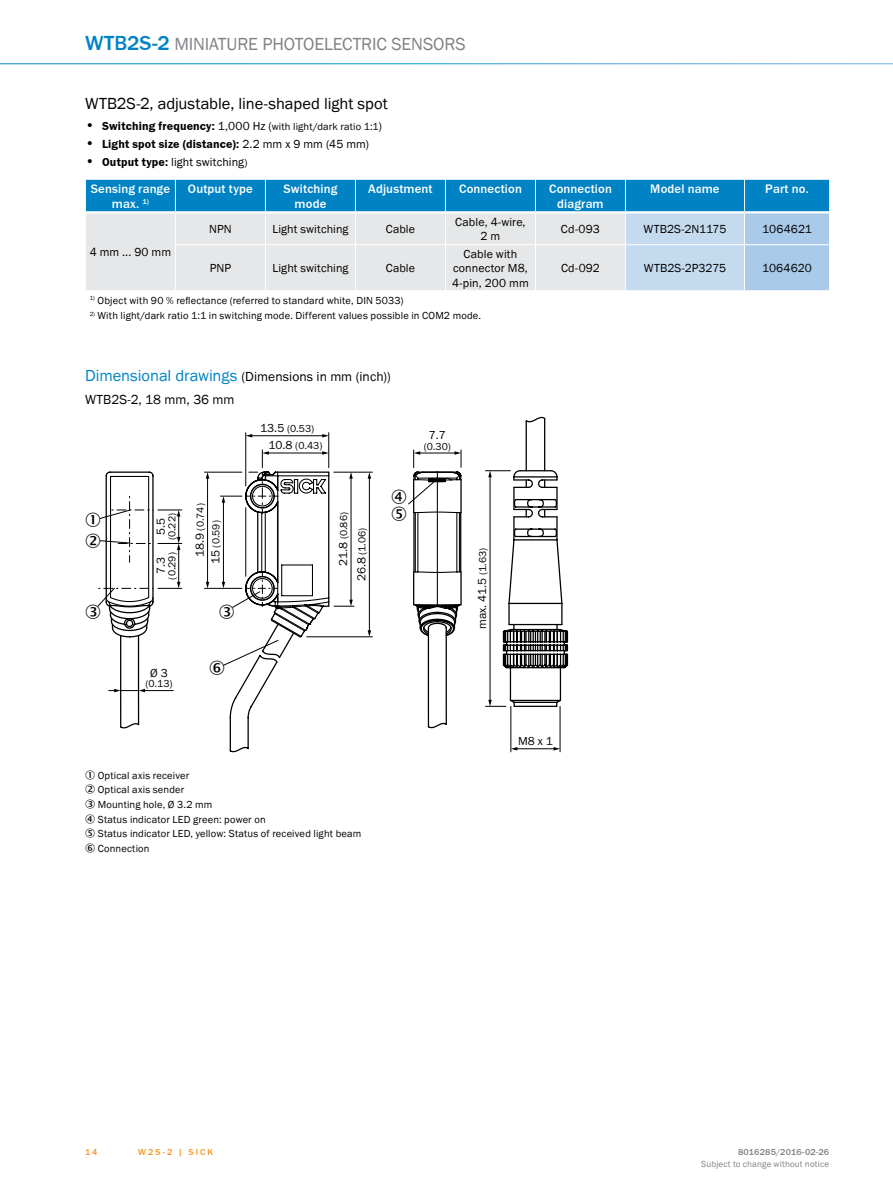
<style>
.page{position:relative;width:893px;height:1188px;background:#fff}
.page>*{position:absolute;margin:0;border:0;box-sizing:border-box;transform-origin:0 0}
.t1{font:18px "SICK Franklin";color:#808285}
.t2{font:16.5px "SICK Franklin";color:#000}
.t3{font:13.5px/23px "SICK Franklin";letter-spacing:.005em;color:#000}
.t4{font:500 12.75px/15.3px "SICK Franklin";letter-spacing:.01em;color:#fff;text-align:center}
.t5{font:12px/14.4px "SICK Franklin";letter-spacing:.01em;color:#000;text-align:center}
.t6{font:700 12px "SICK Franklin";letter-spacing:.015em;color:#000}
.t7{font:10.5px/14.7px "SICK Franklin";letter-spacing:.015em;color:#000}
.t8{font:9px "SICK Franklin";letter-spacing:.02em;color:#808285}
.t9{font:500 9px "SICK Franklin";letter-spacing:.02em;color:#808285}
.t10{font:500 9px "SICK Franklin";letter-spacing:.225em;color:#f7941e}
.s1{font-weight:500;font-size:21px;color:#0083c5}
.s2{font-size:14.25px}
.s3{font-weight:700;font-size:12px}
.s4{font-size:12px}
.s5{font-weight:400;font-size:14.25px}
.s6{font-weight:400}
.s7{font-weight:700}
.s8{font-size:10.5px}
.s9{font-size:16.5px;color:#0083c5}
</style>
<div class="page">
<svg style="left:86px;top:180px;width:743px;height:110px;background:#9ac6de"></svg>
<hr style="left:86px;top:211px;width:89px;height:2px;background:#fff">
<hr style="left:175px;top:180px;width:1px;height:31px;background:#fff">
<hr style="left:175px;top:211px;width:90px;height:2px;background:#fff">
<hr style="left:265px;top:180px;width:1px;height:31px;background:#fff">
<hr style="left:265px;top:211px;width:90px;height:2px;background:#fff">
<hr style="left:355px;top:180px;width:1px;height:31px;background:#fff">
<hr style="left:355px;top:211px;width:90px;height:2px;background:#fff">
<hr style="left:445px;top:180px;width:1px;height:31px;background:#fff">
<hr style="left:445px;top:211px;width:90px;height:2px;background:#fff">
<hr style="left:535px;top:180px;width:1px;height:31px;background:#fff">
<hr style="left:535px;top:211px;width:90px;height:2px;background:#fff">
<hr style="left:625px;top:180px;width:1px;height:31px;background:#fff">
<hr style="left:625px;top:211px;width:119px;height:2px;background:#fff">
<hr style="left:744px;top:180px;width:1px;height:31px;background:#fff">
<hr style="left:744px;top:211px;width:85px;height:2px;background:#fff">
<hr style="left:265px;top:213px;width:1px;height:31px;background:#fff">
<hr style="left:355px;top:213px;width:1px;height:31px;background:#fff">
<hr style="left:445px;top:213px;width:1px;height:31px;background:#fff">
<hr style="left:535px;top:213px;width:1px;height:31px;background:#fff">
<hr style="left:625px;top:213px;width:1px;height:31px;background:#fff">
<hr style="left:744px;top:213px;width:1px;height:31px;background:#fff">
<hr style="left:175px;top:244px;width:90px;height:1px;background:#fff">
<hr style="left:265px;top:244px;width:90px;height:1px;background:#fff">
<hr style="left:265px;top:245px;width:1px;height:45px;background:#fff">
<hr style="left:355px;top:244px;width:90px;height:1px;background:#fff">
<hr style="left:355px;top:245px;width:1px;height:45px;background:#fff">
<hr style="left:445px;top:244px;width:90px;height:1px;background:#fff">
<hr style="left:445px;top:245px;width:1px;height:45px;background:#fff">
<hr style="left:535px;top:244px;width:90px;height:1px;background:#fff">
<hr style="left:535px;top:245px;width:1px;height:45px;background:#fff">
<hr style="left:625px;top:244px;width:119px;height:1px;background:#fff">
<hr style="left:625px;top:245px;width:1px;height:45px;background:#fff">
<hr style="left:744px;top:244px;width:86px;height:1px;background:#fff">
<hr style="left:744px;top:245px;width:1px;height:45px;background:#fff">
<hr style="left:175px;top:213px;width:1px;height:31px;background:#fff">
<hr style="left:175px;top:245px;width:1px;height:45px;background:#fff">
<hr style="left:251px;top:435px;width:72px;height:1px;background:#000">
<svg style="left:246px;top:434px;width:6px;height:3px"></svg>
<svg style="left:322px;top:434px;width:6px;height:3px"></svg>
<hr style="left:328px;top:433px;width:1px;height:35px;background:#000">
<hr style="left:245px;top:433px;width:1px;height:53px;background:#000">
<hr style="left:204px;top:472px;width:38px;height:1px;background:#000">
<hr style="left:204px;top:588px;width:38px;height:1px;background:#000">
<svg style="left:108px;top:632px;width:339px;height:120px"></svg>
<svg style="left:109px;top:689px;width:64px;height:3px"></svg>
<hr style="left:560px;top:706px;width:1px;height:46px;background:#000">
<hr style="left:511px;top:706px;width:1px;height:46px;background:#000">
<hr style="left:516px;top:748px;width:39px;height:1px;background:#000">
<svg style="left:511px;top:747px;width:6px;height:4px"></svg>
<svg style="left:554px;top:747px;width:6px;height:4px"></svg>
<svg style="left:485px;top:417px;width:83px;height:291px"></svg>
<svg style="left:97px;top:471px;width:85px;height:161px"></svg>
<svg style="left:206px;top:450px;width:256px;height:225px"></svg>
<h1 class="t1" style="left:85px;top:32px;width:114px"><span class="s1">WTB2S-2</span> Miniature</h1>
<h1 class="t1" style="left:263px;top:32px;width:11px">photoelectric</h1>
<h1 class="t1" style="left:391px;top:32px;width:12px">sensors</h1>
<h2 class="t2" style="left:85px;top:93px;width:304px">WTB2S-2, adjustable, line-shaped light spot</h2>
<p class="t7" style="left:85px;top:120px;width:299px"><span class="s2">•</span> <span class="s3">Switching frequency:</span> <span class="s4">1,000 Hz (</span>with light/dark ratio 1:1<span class="s4">)</span></p>
<p class="t6" style="left:85px;top:137px;width:286px"><span class="s5">•</span> Light spot size (distance): <span class="s6">2.2 mm x 9 mm (45 mm)</span></p>
<p class="t5" style="left:85px;top:155px;width:164px"><span class="s2">•</span> <span class="s7">Output type:</span> light switching<span class="s8">)</span></p>
<p class="t4" style="left:91px;top:181px;width:81px">Sensing range max. <sup>1)</sup></p>
<p class="t4" style="left:188px;top:181px;width:66px">Output type</p>
<p class="t4" style="left:284px;top:181px;width:55px">Switching mode</p>
<p class="t4" style="left:368px;top:181px;width:66px">Adjustment</p>
<p class="t4" style="left:459px;top:181px;width:64px">Connection</p>
<p class="t4" style="left:549px;top:181px;width:64px">Connection diagram</p>
<p class="t4" style="left:650px;top:181px;width:71px">Model name</p>
<p class="t4" style="left:765px;top:181px;width:45px">Part no.</p>
<p class="t5" style="left:90px;top:245px;width:83px">4 mm ... 90 mm</p>
<p class="t5" style="left:209px;top:222px;width:24px">NPN</p>
<p class="t5" style="left:272px;top:222px;width:78px">Light switching</p>
<p class="t5" style="left:386px;top:222px;width:31px">Cable</p>
<p class="t5" style="left:455px;top:215px;width:72px">Cable, 4-wire,<br>2m</p>
<p class="t5" style="left:561px;top:222px;width:41px">Cd-093</p>
<p class="t5" style="left:644px;top:222px;width:84px">WTB2S-2N1175</p>
<p class="t5" style="left:762px;top:222px;width:51px">1064621</p>
<p class="t5" style="left:210px;top:261px;width:23px">PNP</p>
<p class="t5" style="left:272px;top:261px;width:78px">Light switching</p>
<p class="t5" style="left:386px;top:261px;width:31px">Cable</p>
<p class="t5" style="left:452px;top:247px;width:78px">Cable with connector M8,<br>4-pin, 200 mm</p>
<p class="t5" style="left:561px;top:261px;width:40px">Cd-092</p>
<p class="t5" style="left:644px;top:261px;width:84px">WTB2S-2P3275</p>
<p class="t5" style="left:762px;top:261px;width:51px">1064620</p>
<p class="t7" style="left:90px;top:293px;width:315px"><sup>1)</sup> Object with 90 % reflectance (referred to standard white, DIN 5033)</p>
<p class="t7" style="left:90px;top:309px;width:393px"><sup>2)</sup> With light/dark ratio 1:1 in switching mode. Different values possible in COM2 mode.</p>
<p class="t3" style="left:85px;top:365px;width:307px"><span class="s9">Dimensional drawings</span> (Dimensions in mm (inch))<br>WTB2S-2, 18 mm, 36 mm</p>
<p class="t5" style="left:154px;top:535px;width:19px;rotate:-90deg">5.5</p>
<p class="t7" style="left:165px;top:540px;width:29px;rotate:-90deg">(0.22)</p>
<p class="t5" style="left:154px;top:574px;width:19px;rotate:-90deg">7.3</p>
<p class="t7" style="left:165px;top:580px;width:29px;rotate:-90deg">(0.29)</p>
<p class="t7" style="left:192px;top:564px;width:62px;line-height:15.9px;text-indent:7px;rotate:-90deg"><span class="s4">18.9</span> (0.74)<br><span class="s4">15</span> (0.59)</p>
<p class="t5" style="left:150px;top:666px;width:19px">Ø 3</p>
<p class="t7" style="left:145px;top:677px;width:29px">(0.13)</p>
<p class="t7" style="left:269px;top:420px;width:55px;line-height:17.2px;text-indent:-8px"><span class="s4">13.5</span> (0.53)<br><span class="s4">10.8</span> (0.43)</p>
<p class="t7" style="left:335px;top:581px;width:71px;line-height:18.3px;text-indent:15px;rotate:-90deg"><span class="s4">21.8</span> (0.86)<br><span class="s4">26.8</span> (1.06)</p>
<p class="t7" style="left:98px;top:768px;width:93px">Optical axis receiver<br>Optical axis sender</p>
<p class="t7" style="left:85px;top:797px;width:129px">✓ Mounting hole, Ø 3.2 mm</p>
<p class="t7" style="left:98px;top:812px;width:265px;text-indent:-13px">✔ Status indicator LED green: power on<br>Status indicator LED, yellow: Status of received light beam<br>Connection</p>
<p class="t5" style="left:429px;top:428px;width:19px">7.7</p>
<p class="t7" style="left:424px;top:439px;width:29px">(0.30)</p>
<p class="t5" style="left:475px;top:629px;width:83px;rotate:-90deg">max. 41.5 <span class="s8">(1.63)</span></p>
<p class="t5" style="left:518px;top:734px;width:36px">M8 x 1</p>
<p class="t10" style="left:85px;top:1146px;width:14px">14</p>
<p class="t10" style="left:138px;top:1146px;width:76px">W2S-2 | SICK</p>
<p class="t9" style="left:738px;top:1146px;width:93px">8016285/2016-02-26</p>
<p class="t8" style="left:701px;top:1159px;width:130px">Subject to change without notice</p>
</div>
